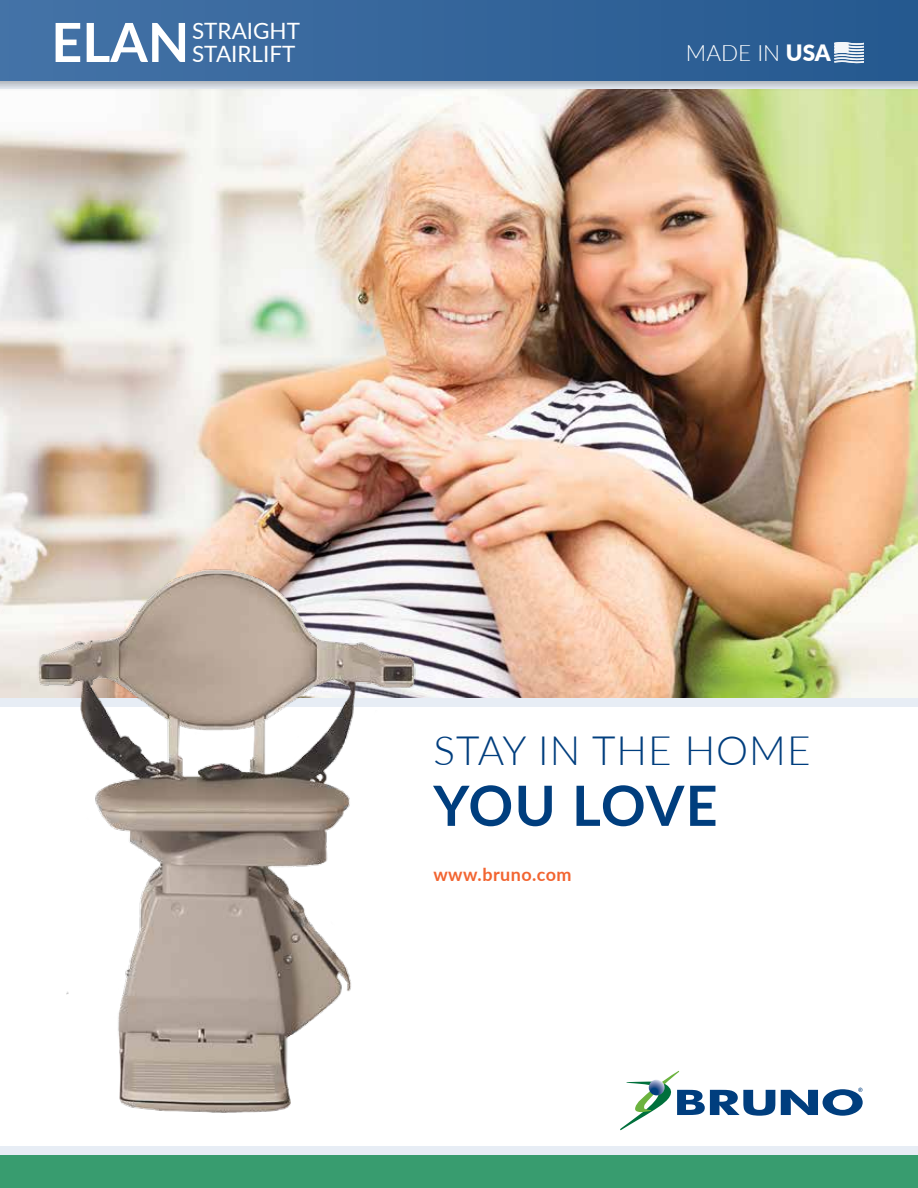
<style>
.page{position:relative;width:918px;height:1188px;background:#fff}
.page>*{position:absolute;margin:0;border:0;box-sizing:border-box;transform-origin:0 0}
.t1{font:700 55.5px "Lato";color:#003e7e}
.t2{font:700 54px "Lato";color:#fff}
.t3{font:300 40.5px "Lato";letter-spacing:.025em;color:#003e7e}
.t4{font:22.5px/22.5px "Lato";color:#fff}
.t5{font:300 22.5px "Lato";color:#fff}
.t6{font:700 18px "Lato";letter-spacing:.025em;color:#f26531}
.s1{font-weight:900}
</style>
<div class="page">
<img style="left:0;top:92px;width:918px;height:606px">
<div style="left:0;top:0;width:918px;height:92px;background:#000;opacity:.27"></div>
<div style="left:0;top:0;width:918px;height:81px;background:linear-gradient(to right,#4472a7,#25598f)"></div>
<div style="left:0;top:1154px;width:918px;height:34px;background:#389c6f"></div>
<div style="left:0;top:1146px;width:918px;height:8px;background:#e7edf5"></div>
<div style="left:0;top:698px;width:918px;height:8px;background:#e7edf5"></div>
<img style="left:0;top:549px;width:423px;height:564px">
<svg style="left:835px;top:42px;width:29px;height:21px"></svg>
<svg style="left:620px;top:1071px;width:243px;height:60px"></svg>
<h2 class="t2" style="left:51px;top:3px;width:140px">ELAN</h2>
<p class="t4" style="left:192px;top:19px;width:109px">STRAIGHT<br>STAIRLIFT</p>
<p class="t5" style="left:686px;top:37px;width:146px">MADE IN <span class="s1">USA</span></p>
<h3 class="t3" style="left:433px;top:722px;width:379px">STAY IN THE HOME</h3>
<h1 class="t1" style="left:433px;top:765px;width:286px">YOU LOVE</h1>
<p class="t6" style="left:433px;top:861px;width:140px">www.bruno.com</p>
</div>
